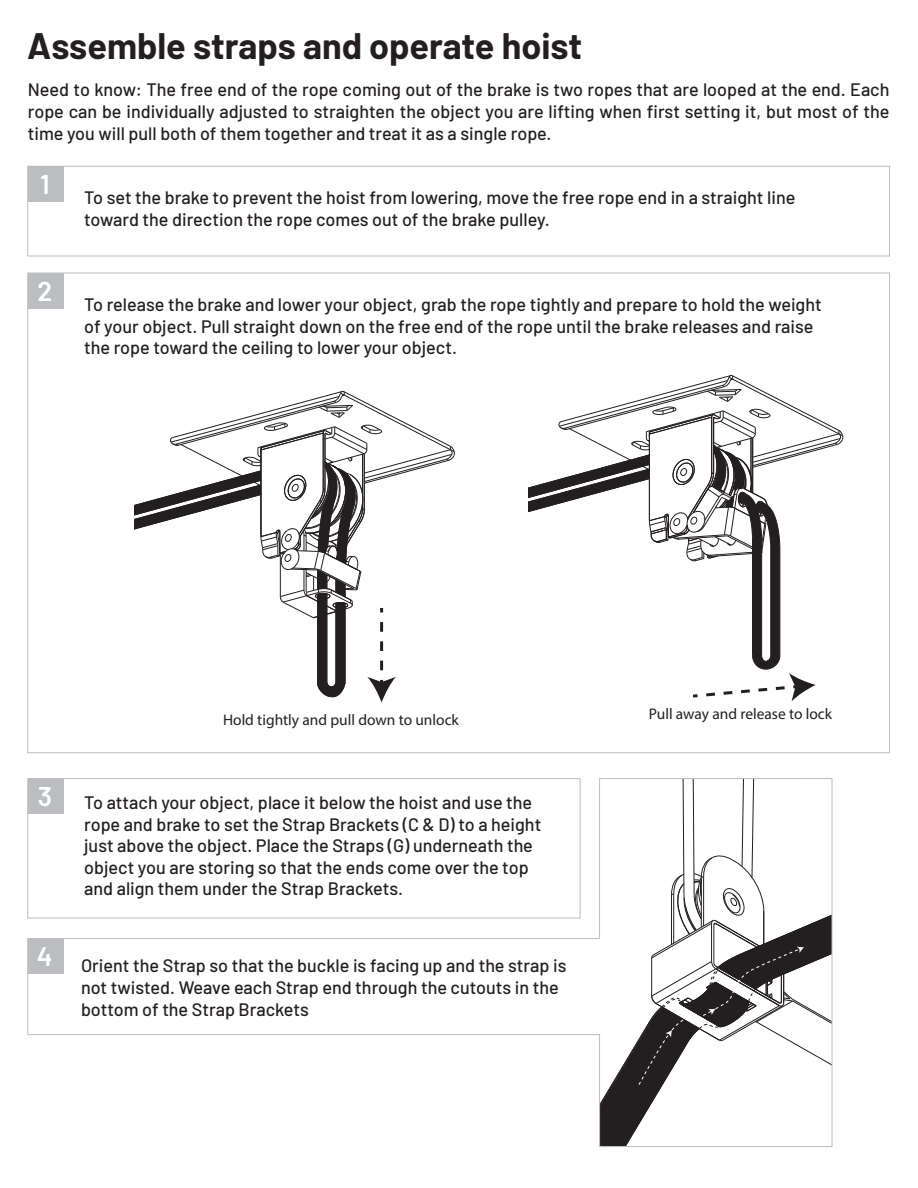
<style>
.page{position:relative;width:918px;height:1188px;background:#fff}
.page>*{position:absolute;margin:0;border:0;box-sizing:border-box;transform-origin:0 0}
.t1{font:700 36px "Barlow";color:#231f20}
.t2{font:600 27px "Barlow";color:#fff}
.t3{font:500 18px/21.6px "Barlow";color:#231f20}
.t4{font:15.45px "Myriad Pro";color:#231f20}
</style>
<div class="page">
<div style="left:27px;top:166px;width:863px;height:90px;border:1px solid #bcbdc0"></div>
<div style="left:28px;top:166px;width:35px;height:36px;background:#bcbdc0"></div>
<div style="left:27px;top:778px;width:554px;height:140px;border:1px solid #bcbdc0"></div>
<div style="left:28px;top:779px;width:35px;height:35px;background:#bcbdc0"></div>
<div style="left:28px;top:939px;width:35px;height:35px;background:#bcbdc0"></div>
<div style="left:28px;top:273px;width:35px;height:36px;background:#bcbdc0"></div>
<div style="left:27px;top:938px;width:554px;height:97px;border:1px solid #bcbdc0"></div>
<svg style="left:579px;top:778px;width:254px;height:369px"></svg>
<svg style="left:528px;top:375px;width:315px;height:326px"></svg>
<svg style="left:134px;top:391px;width:321px;height:312px"></svg>
<h1 class="t1" style="left:27px;top:19px;width:556px">Assemble straps and operate hoist</h1>
<p class="t3" style="left:28px;top:78px;width:863px;text-align:justify">Need to know: The free end of the rope coming out of the brake is two ropes that are looped at the end. Each rope can be individually adjusted to straighten the object you are lifting when first setting it, but most of the time you will pull both of them together and treat it as a single rope.</p>
<h2 class="t2" style="left:40px;top:164px;width:11px">1</h2>
<h2 class="t2" style="left:37px;top:271px;width:16px">2</h2>
<p class="t3" style="left:84px;top:186px;width:713px">To set the brake to prevent the hoist from lowering, move the free rope end in a straight line toward the direction the rope comes out of the brake pulley.</p>
<p class="t3" style="left:84px;top:292px;width:739px">To release the brake and lower your object, grab the rope tightly and prepare to hold the weight of your object. Pull straight down on the free end of the rope until the brake releases and raise the rope toward the ceiling to lower your object.</p>
<h2 class="t2" style="left:38px;top:777px;width:16px">3</h2>
<p class="t4" style="left:223px;top:710px;width:237px">Hold tightly and pull down to unlock</p>
<p class="t3" style="left:84px;top:790px;width:459px">To attach your object, place it below the hoist and use the rope and brake to set the Strap Brackets (C &amp; D) to a height just above the object. Place the Straps (G) underneath the object you are storing so that the ends come over the top and align them under the Strap Brackets.</p>
<p class="t4" style="left:649px;top:704px;width:185px">Pull away and release to lock</p>
<p class="t3" style="left:81px;top:954px;width:487px;text-indent:-44px"><sup>4</sup> Orient the Strap so that the buckle is facing up and the strap is not twisted. Weave each Strap end through the cutouts in the bottom of the Strap Brackets</p>
</div>
